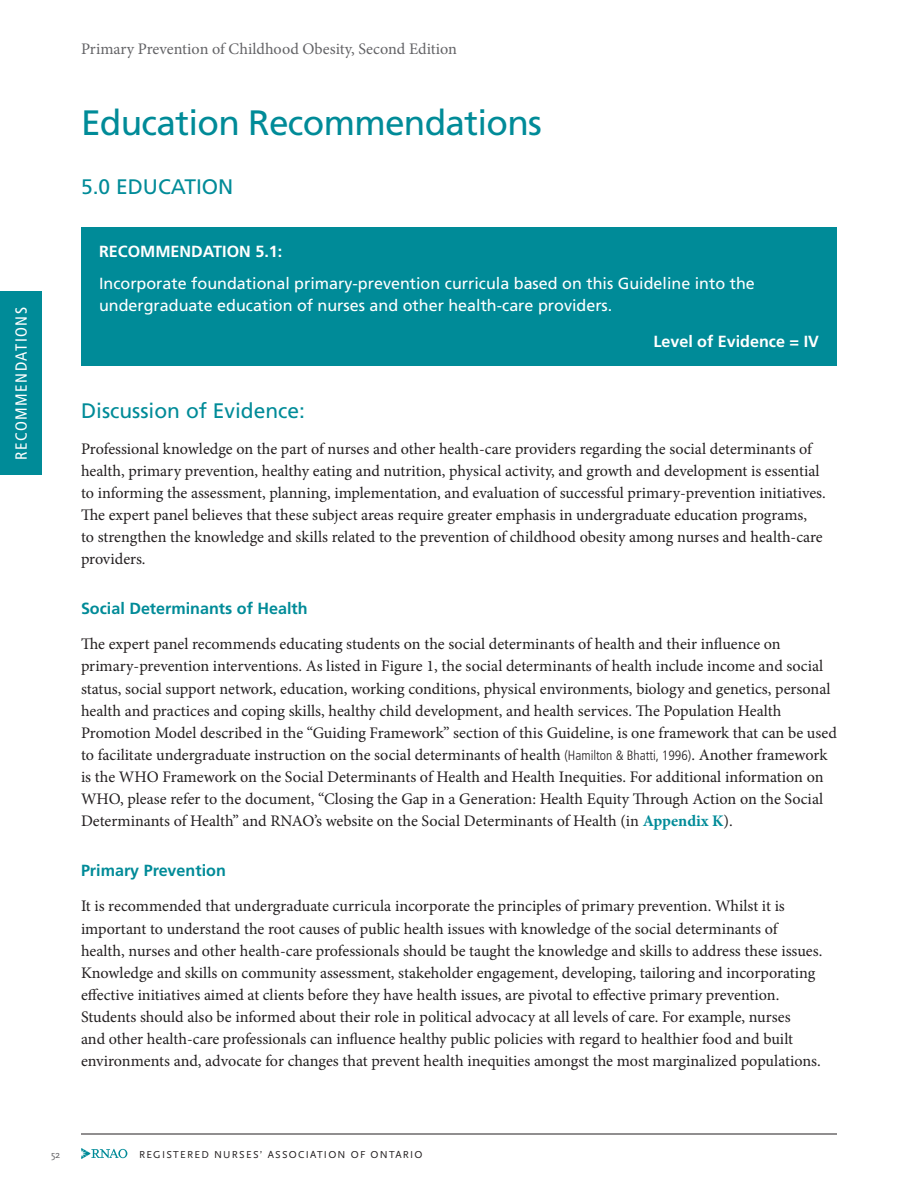
<style>
.page{position:relative;width:918px;height:1188px;background:#fff}
.page>*{position:absolute;margin:0;border:0;box-sizing:border-box;transform-origin:0 0}
.MAIN_BLUE_HEADS{font:35.25px "Frutiger";letter-spacing:-.02em;color:#008b98}
.MAIN_BLUE_SUBHEADS{font:21px "Frutiger";color:#008b98}
.MAIN_BODY_COPY{font:16.2px/22.2px "Minion Pro";color:#231f20}
.RECOMMENDATIONS_-_bo{font:16.2px/22.5px "Frutiger";color:#fff}
.t1{font:16.2px "Minion Pro";color:#636366}
.RECO_AREA_-_SUBsub_H{font:700 16.2px "Frutiger";color:#008b98}
.RECOMMENDATIONS_-_bo-2{font:700 16.2px "Frutiger";color:#fff}
.RECOMMENDATIONS_-_le{font:700 16.2px "Frutiger";color:#fff}
.t2{font:condensed 16.2px "Frutiger";letter-spacing:.09em;color:#fff}
.t3{font:10.5px "Scala Sans";letter-spacing:.12em;color:#231f20}
.t4{font:10.5px "Scala Sans";color:#636366}
.s1{font-family:"Frutiger";font-weight:300;font-stretch:condensed;font-size:13.5px}
.s2{font-weight:700;color:#008b98}
</style>
<div class="page">
<svg style="left:81px;top:1148px;width:46px;height:11px"></svg>
<div style="left:0;top:292px;width:42px;height:183px;background:#008b98"></div>
<hr style="left:81px;top:1134px;width:756px;height:1px;background:#231f20">
<div style="left:81px;top:227px;width:756px;height:138px;background:#008b98"></div>
<p class="t2" style="left:12px;top:460px;width:154px;rotate:-90deg">RECOMMENDATIONS</p>
<p class="t1" style="left:81px;top:38px;width:378px">Primary Prevention of Childhood Obesity, Second Edition</p>
<p class="MAIN_BLUE_HEADS" style="left:81px;top:102px;width:462px">Education Recommendations</p>
<p class="MAIN_BLUE_SUBHEADS" style="left:81px;top:174px;width:154px">5.0 EDUCATION</p>
<p class="RECOMMENDATIONS_-_bo-2" style="left:99px;top:242px;width:185px">RECOMMENDATION 5.1:</p>
<p class="RECOMMENDATIONS_-_bo" style="left:99px;top:272px;width:657px">Incorporate foundational primary-prevention curricula based on this Guideline into the undergraduate education of nurses and other health-care providers.</p>
<p class="RECOMMENDATIONS_-_le" style="left:653px;top:332px;width:167px">Level of Evidence = IV</p>
<p class="MAIN_BLUE_SUBHEADS" style="left:81px;top:398px;width:226px">Discussion of Evidence:</p>
<p class="MAIN_BODY_COPY" style="left:81px;top:437px;width:746px">Professional knowledge on the part of nurses and other health-care providers regarding the social determinants of health, primary prevention, healthy eating and nutrition, physical activity, and growth and development is essential to informing the assessment, planning, implementation, and evaluation of successful primary-prevention initiatives.<br>The expert panel believes that these subject areas require greater emphasis in undergraduate education programs,<br>to strengthen the knowledge and skills related to the prevention of childhood obesity among nurses and health-care providers.</p>
<p class="RECO_AREA_-_SUBsub_H" style="left:81px;top:599px;width:228px">Social Determinants of Health</p>
<p class="MAIN_BODY_COPY" style="left:81px;top:633px;width:757px">The expert panel recommends educating students on the social determinants of health and their influence on primary-prevention interventions. As listed in Figure 1, the social determinants of health include income and social status, social support network, education, working conditions, physical environments, biology and genetics, personal health and practices and coping skills, healthy child development, and health services. The Population Health Promotion Model described in the “Guiding Framework” section of this Guideline, is one framework that can be used to facilitate undergraduate instruction on the social determinants of health <span class="s1">(Hamilton &amp; Bhatti, 1996)</span>. Another framework is the WHO Framework on the Social Determinants of Health and Health Inequities. For additional information on WHO, please refer to the document, “Closing the Gap in a Generation: Health Equity Through Action on the Social Determinants of Health” and RNAO’s website on the Social Determinants of Health (in <span class="s2">Appendix K</span>).</p>
<p class="RECO_AREA_-_SUBsub_H" style="left:81px;top:861px;width:146px">Primary Prevention</p>
<p class="MAIN_BODY_COPY" style="left:81px;top:895px;width:743px">It is recommended that undergraduate curricula incorporate the principles of primary prevention. Whilst it is important to understand the root causes of public health issues with knowledge of the social determinants of health, nurses and other health-care professionals should be taught the knowledge and skills to address these issues.<br>Knowledge and skills on community assessment, stakeholder engagement, developing, tailoring and incorporating effective initiatives aimed at clients before they have health issues, are pivotal to effective primary prevention.<br>Students should also be informed about their role in political advocacy at all levels of care. For example, nurses<br>and other health-care professionals can influence healthy public policies with regard to healthier food and built environments and, advocate for changes that prevent health inequities amongst the most marginalized populations.</p>
<p class="t4" style="left:51px;top:1149px;width:11px">52</p>
<p class="t3" style="left:139px;top:1149px;width:285px">REGISTERED NURSES’ ASSOCIATION OF ONTARIO</p>
</div>
